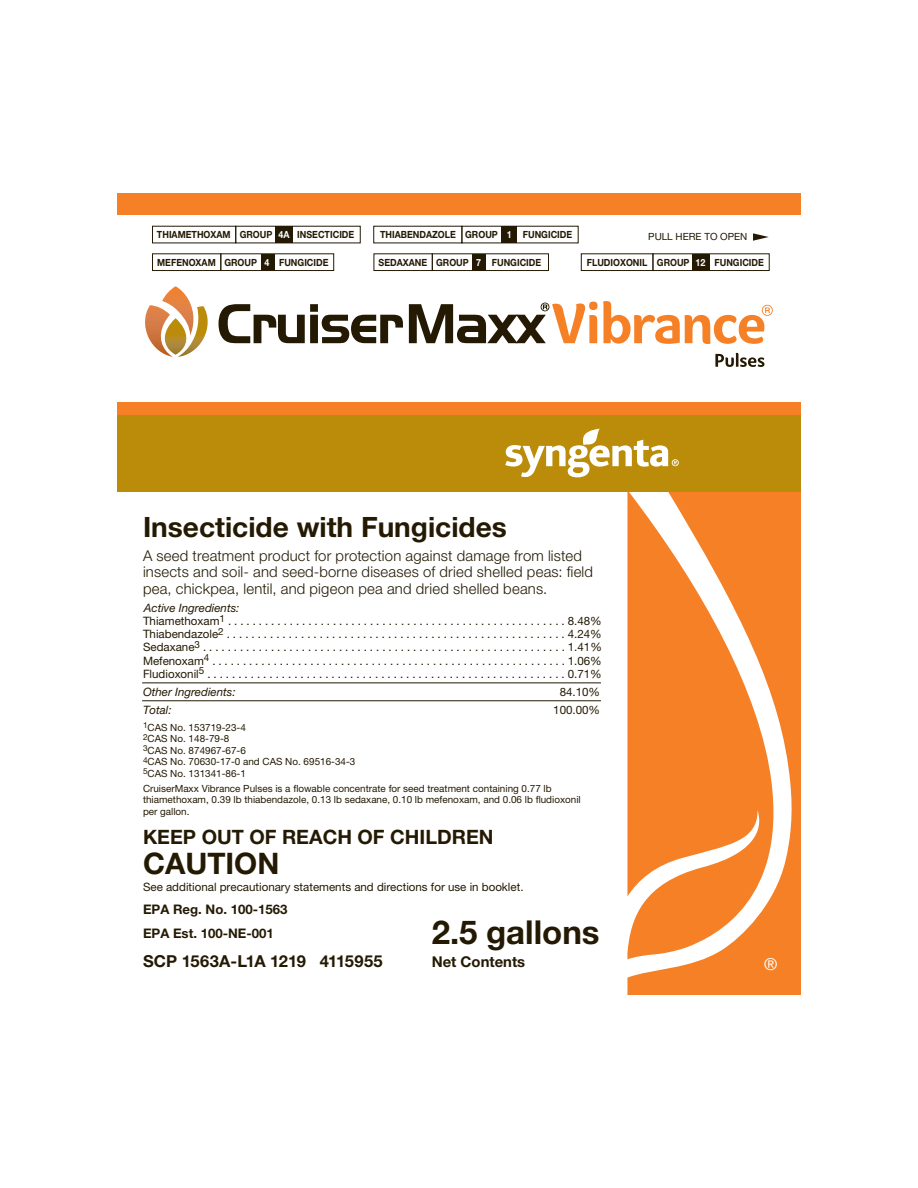
<style>
.page{position:relative;width:918px;height:1188px;background:#fff}
.page>*{position:absolute;margin:0;border:0;box-sizing:border-box;transform-origin:0 0}
.t1{font:700 33px "Helvetica Neue LT Pro";color:#241a04}
.t2{font:700 29.7px "Helvetica Neue LT Pro";color:#241a04}
.t3{font:700 28.05px "Helvetica Neue LT Pro";color:#241a04}
.t4{font:700 19.8px "Helvetica Neue LT Pro";color:#241a04}
.t5{font:700 16.5px "Helvetica Neue LT Pro";letter-spacing:-.005em;color:#241a04}
.t6{font:16.5px "Helvetica Neue LT Pro";color:#fff}
.t7{font:300 14.85px/16.5px "Helvetica Neue LT Pro";letter-spacing:.015em;color:#241a04}
.t8{font:700 14.85px "Helvetica Neue LT Pro";color:#241a04}
.t9{font:700 13.2px/23.1px "Helvetica Neue LT Pro";color:#241a04}
.t10{font:11.55px/13.2px "Helvetica Neue LT Pro";color:#241a04}
.t11{font:italic 11.55px "Helvetica Neue LT Pro";color:#241a04}
.t12{font:9.9px/11.6px "Helvetica Neue LT Pro";color:#241a04}
.t13{font:700 9.9px "Helvetica Neue LT Pro";color:#241a04;scale:.9 1}
.s1{color:#fff}
.s2{font-style:italic}
</style>
<div class="page">
<svg style="left:753px;top:233px;width:16px;height:8px"></svg>
<div style="left:117px;top:193px;width:683px;height:21px;background:#f58025"></div>
<svg style="left:627px;top:492px;width:173px;height:503px;fill:#f58025"></svg>
<div style="left:117px;top:415px;width:683px;height:77px;background:#bb8c0a"></div>
<div style="left:117px;top:402px;width:683px;height:13px;background:#f58025"></div>
<svg style="left:505px;top:429px;width:174px;height:48px"></svg>
<hr style="left:142px;top:682px;width:459px;height:1px;background:#241a04">
<hr style="left:142px;top:700px;width:459px;height:1px;background:#241a04">
<svg style="left:145px;top:286px;width:63px;height:71px"></svg>
<svg style="left:219px;top:304px;width:184px;height:39px"></svg>
<svg style="left:409px;top:301px;width:364px;height:43px"></svg>
<svg style="left:715px;top:353px;width:49px;height:14px"></svg>
<div style="left:275px;top:226px;width:18px;height:17px;background:#241a04"></div>
<div style="left:502px;top:226px;width:15px;height:17px;background:#241a04"></div>
<div style="left:152px;top:253px;width:69px;height:18px;border:1px solid #241a04"></div>
<div style="left:220px;top:253px;width:114px;height:18px;border:1px solid #241a04"></div>
<div style="left:261px;top:254px;width:13px;height:17px;background:#241a04"></div>
<div style="left:374px;top:253px;width:59px;height:18px;border:1px solid #241a04"></div>
<div style="left:432px;top:253px;width:117px;height:18px;border:1px solid #241a04"></div>
<div style="left:472px;top:254px;width:14px;height:17px;background:#241a04"></div>
<div style="left:581px;top:253px;width:72px;height:18px;border:1px solid #241a04"></div>
<div style="left:653px;top:253px;width:117px;height:18px;border:1px solid #241a04"></div>
<div style="left:693px;top:254px;width:17px;height:17px;background:#241a04"></div>
<p class="t13" style="left:157px;top:231px;width:221px">THIAMETHOXAM GROUP <span class="s1">4A</span> INSECTICIDE</p>
<p class="t13" style="left:380px;top:231px;width:215px">THIABENDAZOLE GROUP <span class="s1">1</span> FUNGICIDE</p>
<p class="t13" style="left:157px;top:258px;width:192px">MEFENOXAM GROUP <span class="s1">4</span> FUNGICIDE</p>
<p class="t13" style="left:379px;top:259px;width:182px">SEDAXANE GROUP <span class="s1">7</span> FUNGICIDE</p>
<p class="t13" style="left:587px;top:258px;width:198px">FLUDIOXONIL GROUP <span class="s1">12</span> FUNGICIDE</p>
<p class="t12" style="left:648px;top:232px;width:101px">PULL HERE TO OPEN</p>
<h3 class="t3" style="left:143px;top:516px;width:365px">Insecticide with Fungicides</h3>
<p class="t7" style="left:143px;top:548px;width:452px">A seed treatment product for protection against damage from listed insects and soil- and seed-borne diseases of dried shelled peas: field pea, chickpea, lentil, and pigeon pea and dried shelled beans.</p>
<p class="t10" style="left:143px;top:602px;width:460px"><span class="s2">Active Ingredients:<br></span>Thiamethoxam<sup>1</sup> . . . . . . . . . . . . . . . . . . . . . . . . . . . . . . . . . . . . . . . . . . . . . . . . . . . . . . . 8.48% Thiabendazole<sup>2</sup> . . . . . . . . . . . . . . . . . . . . . . . . . . . . . . . . . . . . . . . . . . . . . . . . . . . . . . . 4.24% Sedaxane<sup>3</sup> . . . . . . . . . . . . . . . . . . . . . . . . . . . . . . . . . . . . . . . . . . . . . . . . . . . . . . . . . . . 1.41% Mefenoxam<sup>4</sup> . . . . . . . . . . . . . . . . . . . . . . . . . . . . . . . . . . . . . . . . . . . . . . . . . . . . . . . . . . 1.06% Fludioxonil<sup>5</sup> . . . . . . . . . . . . . . . . . . . . . . . . . . . . . . . . . . . . . . . . . . . . . . . . . . . . . . . . . . 0.71%</p>
<p class="t11" style="left:143px;top:687px;width:94px">Other Ingredients:</p>
<p class="t10" style="left:560px;top:686px;width:42px">84.10%</p>
<p class="t11" style="left:143px;top:705px;width:30px">Total:</p>
<p class="t10" style="left:553px;top:704px;width:48px">100.00%</p>
<p class="t12" style="left:143px;top:722px;width:214px"><sup>1</sup>CAS No. 153719-23-4<br><sup>2</sup>CAS No. 148-79-8<br><sup>3</sup>CAS No. 874967-67-6<br><sup>4</sup>CAS No. 70630-17-0 and CAS No. 69516-34-3<br><sup>5</sup>CAS No. 131341-86-1</p>
<p class="t12" style="left:143px;top:783px;width:439px">CruiserMaxx Vibrance Pulses is a flowable concentrate for seed treatment containing 0.77 lb thiamethoxam, 0.39 lb thiabendazole, 0.13 lb sedaxane, 0.10 lb mefenoxam, and 0.06 lb fludioxonil per gallon.</p>
<h3 class="t4" style="left:143px;top:829px;width:352px">KEEP OUT OF REACH OF CHILDREN</h3>
<h2 class="t2" style="left:143px;top:852px;width:138px">CAUTION</h2>
<p class="t10" style="left:143px;top:882px;width:382px">See additional precautionary statements and directions for use in booklet.</p>
<p class="t9" style="left:143px;top:899px;width:146px">EPA Reg. No. 100-1563<br>EPA Est. 100-NE-001</p>
<h3 class="t5" style="left:143px;top:955px;width:241px">SCP 1563A-L1A 1219 4115955</h3>
<h3 class="t6" style="left:764px;top:958px;width:15px">®</h3>
<h1 class="t1" style="left:432px;top:919px;width:169px">2.5 gallons</h1>
<p class="t8" style="left:432px;top:956px;width:95px">Net Contents</p>
</div>
